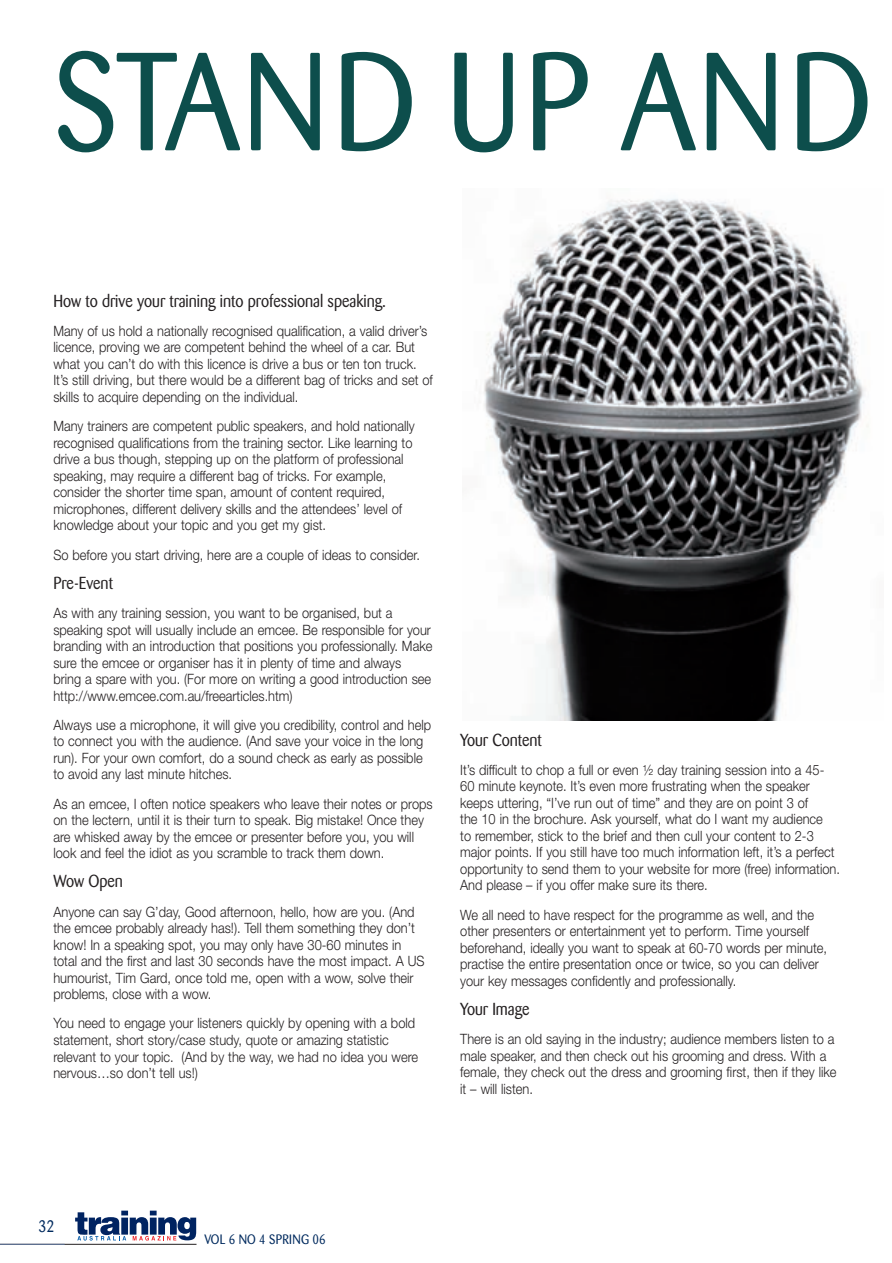
<style>
.page{position:relative;width:892px;height:1263px;background:#fff}
.page>*{position:absolute;margin:0;border:0;box-sizing:border-box;transform-origin:0 0}
.t1{font:138px "Barmeno";letter-spacing:.02em;color:#0d4e4c;scale:.9 1}
.t2{font:17.25px "Barmeno";color:#231f20;scale:.9 1}
.t3{font:16.5px "Barmeno";color:#002a5e;scale:.9 1}
.t4{font:300 14.25px/16.5px "Helvetica Neue";color:#231f20;scale:.9 1}
.t5{font:13.5px "Barmeno";letter-spacing:.02em;color:#002a5e;scale:.9 1}
</style>
<div class="page">
<svg style="left:75px;top:1210px;width:121px;height:30px"></svg>
<hr style="left:0;top:1243px;width:196px;height:1px;background:#231f20">
<hr style="left:0;top:1243px;width:65px;height:1px;background:#6278a0">
<img style="left:484px;top:198px;width:385px;height:522px">
<p class="t1" style="left:53px;top:45px;width:911px">STAND UP AND</p>
<p class="t2" style="left:53px;top:293px;width:371px">How to drive your training into professional speaking.</p>
<p class="t4" style="left:53px;top:324px;width:423px">Many of us hold a nationally recognised qualification, a valid driver’s licence, proving we are competent behind the wheel of a car. But what you can’t do with this licence is drive a bus or ten ton truck.<br>It’s still driving, but there would be a different bag of tricks and set of skills to acquire depending on the individual.</p>
<p class="t4" style="left:53px;top:419px;width:403px">Many trainers are competent public speakers, and hold nationally recognised qualifications from the training sector. Like learning to drive a bus though, stepping up on the platform of professional speaking, may require a different bag of tricks. For example, consider the shorter time span, amount of content required, microphones, different delivery skills and the attendees’ level of knowledge about your topic and you get my gist.</p>
<p class="t4" style="left:53px;top:547px;width:409px">So before you start driving, here are a couple of ideas to consider.</p>
<p class="t2" style="left:53px;top:575px;width:68px">Pre-Event</p>
<p class="t4" style="left:53px;top:606px;width:422px">As with any training session, you want to be organised, but a speaking spot will usually include an emcee. Be responsible for your branding with an introduction that positions you professionally. Make sure the emcee or organiser has it in plenty of time and always bring a spare with you. (For more on writing a good introduction see http://www.emcee.com.au/freearticles.htm)</p>
<p class="t4" style="left:53px;top:718px;width:421px">Always use a microphone, it will give you credibility, control and help to connect you with the audience. (And save your voice in the long run). For your own comfort, do a sound check as early as possible to avoid any last minute hitches.</p>
<p class="t4" style="left:53px;top:796px;width:423px">As an emcee, I often notice speakers who leave their notes or props on the lectern, until it is their turn to speak. Big mistake! Once they are whisked away by the emcee or presenter before you, you will look and feel the idiot as you scramble to track them down.</p>
<p class="t2" style="left:53px;top:874px;width:79px">Wow Open</p>
<p class="t4" style="left:53px;top:904px;width:414px">Anyone can say G’day, Good afternoon, hello, how are you. (And the emcee probably already has!). Tell them something they don’t know! In a speaking spot, you may only have 30-60 minutes in total and the first and last 30 seconds have the most impact. A US humourist, Tim Gard, once told me, open with a wow, solve their problems, close with a wow.</p>
<p class="t4" style="left:53px;top:1016px;width:407px">You need to engage your listeners quickly by opening with a bold statement, short story/case study, quote or amazing statistic relevant to your topic. (And by the way, we had no idea you were nervous…so don’t tell us!)</p>
<p class="t2" style="left:460px;top:732px;width:92px">Your Content</p>
<p class="t4" style="left:460px;top:763px;width:423px">It’s difficult to chop a full or even ½ day training session into a 45- 60 minute keynote. It’s even more frustrating when the speaker keeps uttering, “I’ve run out of time” and they are on point 3 of<br>the 10 in the brochure. Ask yourself, what do I want my audience<br>to remember, stick to the brief and then cull your content to 2-3 major points. If you still have too much information left, it’s a perfect opportunity to send them to your website for more (free) information.<br>And please – if you offer make sure its there.</p>
<p class="t4" style="left:460px;top:907px;width:409px">We all need to have respect for the programme as well, and the other presenters or entertainment yet to perform. Time yourself beforehand, ideally you want to speak at 60-70 words per minute, practise the entire presentation once or twice, so you can deliver your key messages confidently and professionally.</p>
<p class="t2" style="left:460px;top:1001px;width:78px">Your Image</p>
<p class="t4" style="left:460px;top:1032px;width:420px">There is an old saying in the industry; audience members listen to a male speaker, and then check out his grooming and dress. With a female, they check out the dress and grooming first, then if they like it – will listen.</p>
<p class="t3" style="left:39px;top:1219px;width:19px">32</p>
<p class="t5" style="left:204px;top:1233px;width:136px">VOL 6 NO 4 SPRING 06</p>
</div>
